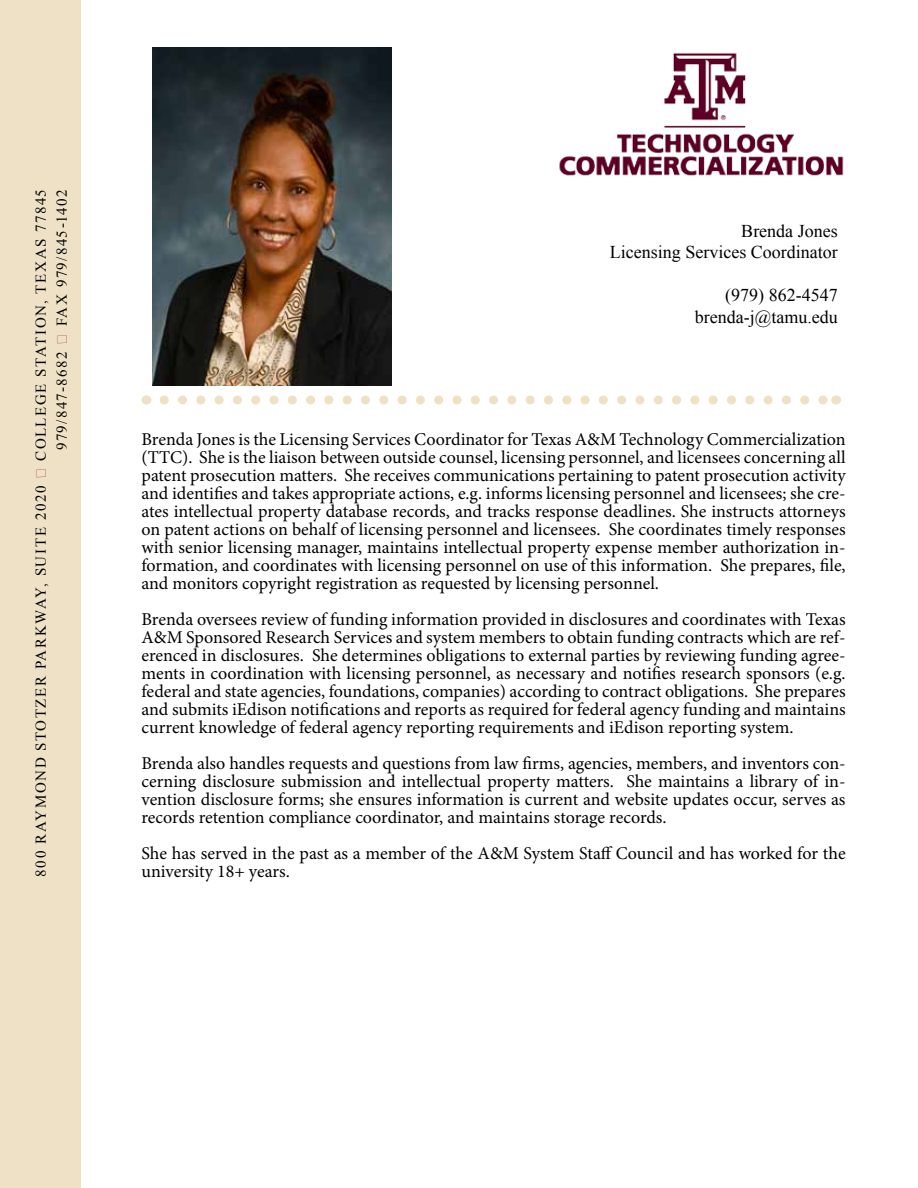
<style>
.page{position:relative;width:918px;height:1188px;background:#fff}
.page>*{position:absolute;margin:0;border:0;box-sizing:border-box;transform-origin:0 0}
.t1{font:18px/18px "Minion Pro";letter-spacing:-.005em;color:#000;text-align:justify}
.t2{font:18px/21.6px "Times New Roman";color:#000;text-align:right}
.t3{font:15px/21px "Times New Roman";letter-spacing:.1em;color:#000;text-align:right}
.s1{color:#98002e}
</style>
<div class="page">
<div style="left:0;top:0;width:81px;height:1188px;background:#eee1c6"></div>
<svg style="left:164px;top:395px;width:663px;height:9px"></svg>
<img style="left:152px;top:48px;width:239px;height:337px">
<img style="left:559px;top:52px;width:285px;height:124px">
<p class="t3" style="left:30px;top:877px;width:689px;rotate:-90deg">800 RAYMOND STOTZER PARKWAY, SUITE 2020 <span class="s1">➤</span> COLLEGE STATION, TEXAS 77845<br>979/847-8682 <span class="s1">➤</span> FAX 979/845-1402</p>
<p class="t2" style="left:610px;top:219px;width:229px">Brenda Jones<br>Licensing Services Coordinator</p>
<p class="t2" style="left:695px;top:284px;width:145px">(979) 862-4547 brenda-j@tamu.edu</p>
<p class="t1" style="left:141px;top:430px;width:706px">Brenda Jones is the Licensing Services Coordinator for Texas A&amp;M Technology Commercialization (TTC). She is the liaison between outside counsel, licensing personnel, and licensees concerning all patent prosecution matters. She receives communications pertaining to patent prosecution activity and identifies and takes appropriate actions, e.g. informs licensing personnel and licensees; she cre&shy;ates intellectual property database records, and tracks response deadlines. She instructs attorneys on patent actions on behalf of licensing personnel and licensees. She coordinates timely responses with senior licensing manager, maintains intellectual property expense member authorization in&shy;formation, and coordinates with licensing personnel on use of this information. She prepares, file, and monitors copyright registration as requested by licensing personnel.</p>
<p class="t1" style="left:141px;top:610px;width:706px">Brenda oversees review of funding information provided in disclosures and coordinates with Texas A&amp;M Sponsored Research Services and system members to obtain funding contracts which are ref&shy;erenced in disclosures. She determines obligations to external parties by reviewing funding agree&shy;ments in coordination with licensing personnel, as necessary and notifies research sponsors (e.g. federal and state agencies, foundations, companies) according to contract obligations. She prepares and submits iEdison notifications and reports as required for federal agency funding and maintains current knowledge of federal agency reporting requirements and iEdison reporting system.</p>
<p class="t1" style="left:141px;top:754px;width:706px">Brenda also handles requests and questions from law firms, agencies, members, and inventors con&shy;cerning disclosure submission and intellectual property matters. She maintains a library of in&shy;vention disclosure forms; she ensures information is current and website updates occur, serves as records retention compliance coordinator, and maintains storage records.</p>
<p class="t1" style="left:141px;top:844px;width:706px">She has served in the past as a member of the A&amp;M System Staff Council and has worked for the university 18+ years.</p>
</div>
